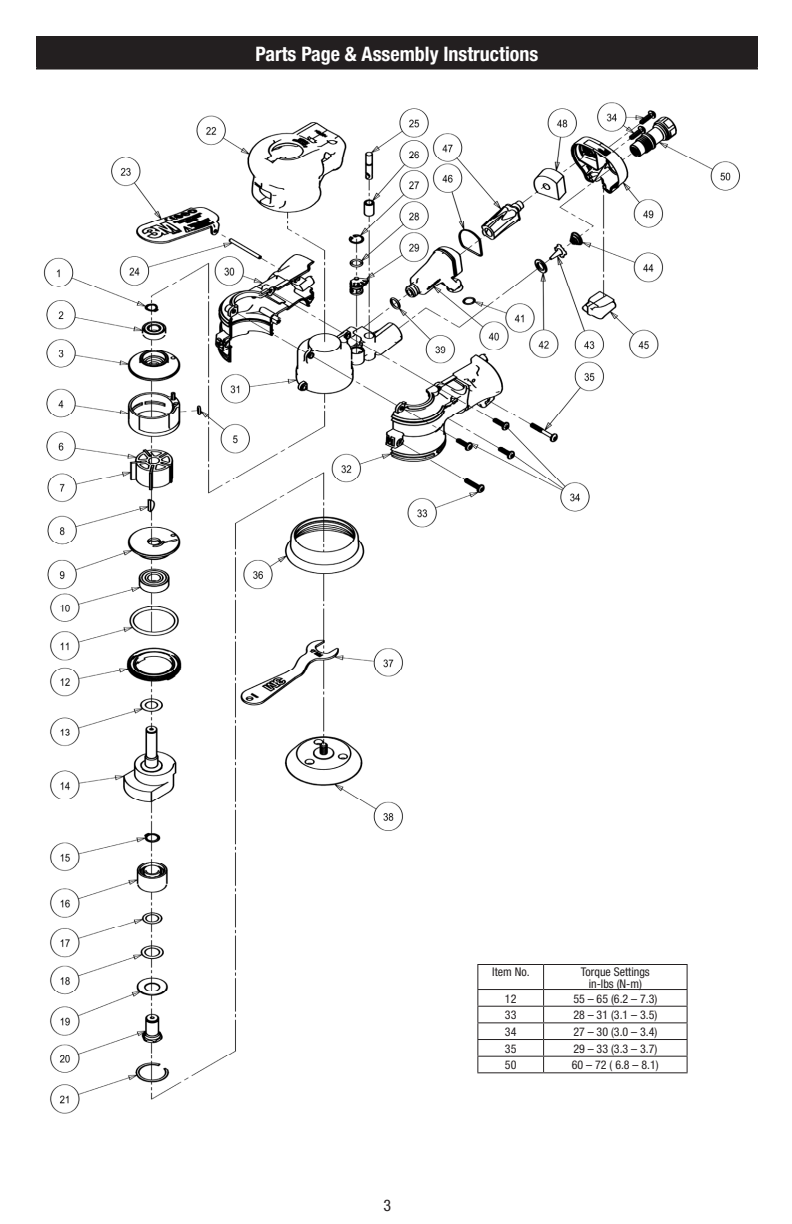
<style>
.page{position:relative;width:792px;height:1224px;background:#fff}
.page>*{position:absolute;margin:0;border:0;box-sizing:border-box;transform-origin:0 0}
.subhead{font:700 condensed 20px "Helvetica Neue";color:#fff}
.t1{font:condensed 16px "Helvetica Neue";color:#231f20}
.t2{font:condensed 12px "Helvetica Neue";color:#231f20}
</style>
<div class="page">
<img style="left:43px;top:102px;width:697px;height:1012px">
<div style="left:37px;top:37px;width:720px;height:32px;background:#231f20"></div>
<hr style="left:36px;top:36px;width:722px;height:2px;background:#231f20">
<hr style="left:36px;top:38px;width:2px;height:30px;background:#231f20">
<hr style="left:756px;top:38px;width:2px;height:30px;background:#231f20">
<hr style="left:36px;top:68px;width:722px;height:2px;background:#231f20">
<svg style="left:477px;top:964px;width:211px;height:108px"></svg>
<hr style="left:477px;top:1072px;width:67px;height:1px;background:#231f20">
<hr style="left:544px;top:1072px;width:144px;height:1px;background:#231f20">
<p class="subhead" style="left:256px;top:41px;width:284px">Parts Page &amp; Assembly Instructions</p>
<p class="t1" style="left:384px;top:1196px;width:9px">3</p>
<p class="t2" style="left:492px;top:965px;width:39px">Item No.</p>
<p class="t2" style="left:581px;top:965px;width:70px">Torque Settings</p>
<p class="t2" style="left:589px;top:977px;width:55px">in-lbs (N-m)</p>
<p class="t2" style="left:505px;top:991px;width:13px">12</p>
<p class="t2" style="left:573px;top:991px;width:86px">55 – 65 (6.2 – 7.3)</p>
<p class="t2" style="left:505px;top:1008px;width:13px">33</p>
<p class="t2" style="left:573px;top:1008px;width:86px">28 – 31 (3.1 – 3.5)</p>
<p class="t2" style="left:505px;top:1025px;width:13px">34</p>
<p class="t2" style="left:573px;top:1025px;width:86px">27 – 30 (3.0 – 3.4)</p>
<p class="t2" style="left:505px;top:1041px;width:13px">35</p>
<p class="t2" style="left:573px;top:1041px;width:86px">29 – 33 (3.3 – 3.7)</p>
<p class="t2" style="left:505px;top:1058px;width:13px">50</p>
<p class="t2" style="left:572px;top:1058px;width:88px">60 – 72 ( 6.8 – 8.1)</p>
</div>
